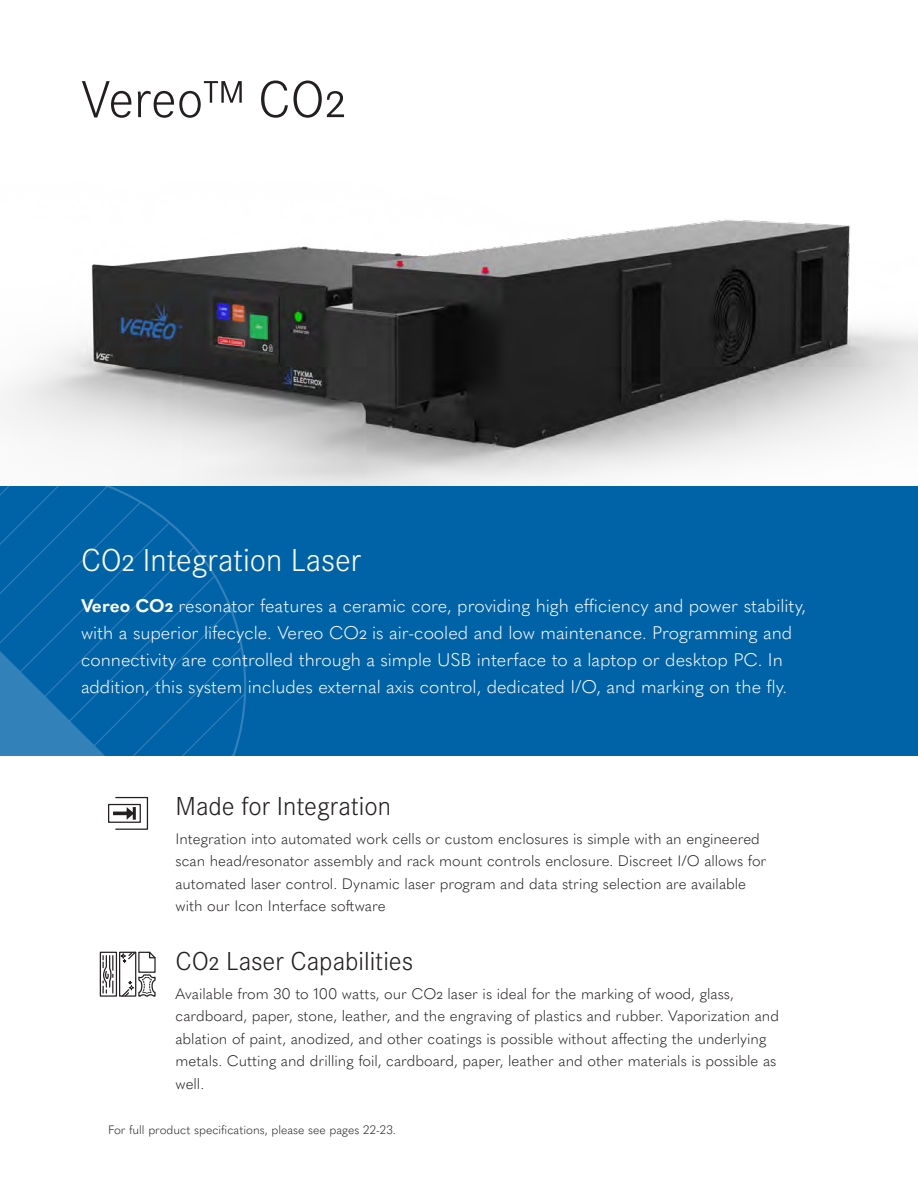
<style>
.page{position:relative;width:918px;height:1188px;background:#fff}
.page>*{position:absolute;margin:0;border:0;box-sizing:border-box;transform-origin:0 0}
.Product_H1_36pt{font:300 54px "Corporate S Pro";color:#231f20}
.Heading_2{font:300 33px "Corporate S Pro";color:#fff}
.Heading_3_-_18pt{font:300 27px "Corporate S Pro";color:#231f20}
.Quasimoda_12pt{font:300 18px/27px "Quasimoda";color:#fff}
.Quasimoda_10pt{font:300 15px/22.5px "Quasimoda";color:#231f20}
.Quasimoda_8pt{font:300 12px "Quasimoda";color:#231f20}
.s1{font-weight:700}
</style>
<div class="page">
<div style="left:247px;top:486px;width:671px;height:270px;background:#0163a7"></div>
<svg style="left:0;top:486px;width:247px;height:270px;background:#0666a8"></svg>
<img style="left:0;top:219px;width:918px;height:267px">
<div style="left:108px;top:804px;width:33px;height:19px;border:1px solid #231f20"></div>
<svg style="left:113px;top:807px;width:23px;height:13px"></svg>
<div style="left:115px;top:797px;width:33px;height:33px;border:1px solid #231f20"></div>
<div style="left:100px;top:952px;width:17px;height:45px;border:1px solid #231f20"></div>
<svg style="left:102px;top:952px;width:54px;height:45px"></svg>
<p class="Product_H1_36pt" style="left:81px;top:61px;width:266px">Vereo™ CO2</p>
<p class="Heading_2" style="left:81px;top:537px;width:282px">CO2 Integration Laser</p>
<p class="Quasimoda_12pt" style="left:81px;top:591px;width:726px"><span class="s1">Vereo CO2</span> resonator features a ceramic core, providing high efficiency and power stability, with a superior lifecycle. Vereo CO2 is air-cooled and low maintenance. Programming and connectivity are controlled through a simple USB interface to a laptop or desktop PC. In addition, this system includes external axis control, dedicated I/O, and marking on the fly.</p>
<p class="Heading_3_-_18pt" style="left:176px;top:787px;width:217px">Made for Integration</p>
<p class="Quasimoda_10pt" style="left:176px;top:826px;width:592px">Integration into automated work cells or custom enclosures is simple with an engineered scan head/resonator assembly and rack mount controls enclosure. Discreet I/O allows for automated laser control. Dynamic laser program and data string selection are available with our Icon Interface software</p>
<p class="Heading_3_-_18pt" style="left:176px;top:942px;width:239px">CO2 Laser Capabilities</p>
<p class="Quasimoda_10pt" style="left:176px;top:981px;width:605px">Available from 30 to 100 watts, our CO2 laser is ideal for the marking of wood, glass, cardboard, paper, stone, leather, and the engraving of plastics and rubber. Vaporization and ablation of paint, anodized, and other coatings is possible without affecting the underlying metals. Cutting and drilling foil, cardboard, paper, leather and other materials is possible as well.</p>
<p class="Quasimoda_8pt" style="left:108px;top:1121px;width:289px">For full product specifications, please see pages 22-23.</p>
</div>
